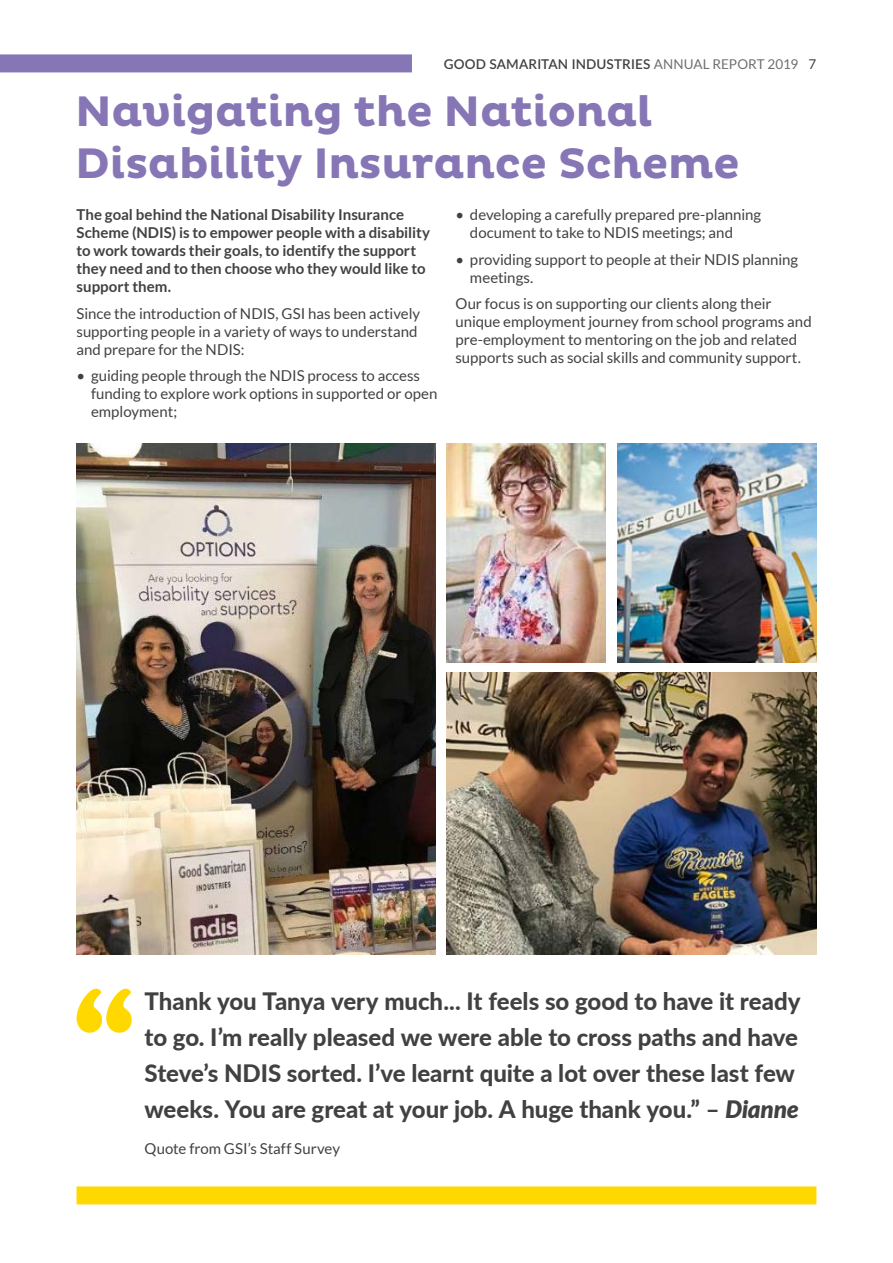
<style>
.page{position:relative;width:893px;height:1263px;background:#fff}
.page>*{position:absolute;margin:0;border:0;box-sizing:border-box;transform-origin:0 0}
.t1{font:700 43.5px/52.2px "Pluto";letter-spacing:-.01em;color:#8676b6}
.t2{font:800 24px/36px "Lato";color:#414142}
.t3{font:15px/18px "Lato";color:#414142}
.t4{font:700 15px/18px "Lato";color:#414142}
.t5{font:600 13.5px "Lato";letter-spacing:.01em;color:#414142}
.t6{font:13.5px "Lato";color:#6d6f71}
.s1{font-weight:400;color:#6d6f71}
.s2{color:#414142}
.s3{font-weight:900;font-style:italic}
</style>
<div class="page">
<svg style="left:77px;top:989px;width:55px;height:44px"></svg>
<div style="left:77px;top:1186px;width:739px;height:18px;background:#ffd800"></div>
<img style="left:618px;top:444px;width:198px;height:219px">
<img style="left:77px;top:444px;width:359px;height:511px">
<img style="left:446px;top:673px;width:370px;height:282px">
<img style="left:446px;top:444px;width:159px;height:219px">
<div style="left:0;top:54px;width:412px;height:18px;background:#8676b6"></div>
<p class="t5" style="left:444px;top:54px;width:279px">GOOD SAMARITAN INDUSTRIES <span class="s1">Ann ual repor</span></p>
<p class="t6" style="left:757px;top:56px;width:61px">t 2019 <span class="s2">7</span></p>
<h1 class="t1" style="left:75px;top:87px;width:666px">Navigating the National<br>Disability Insurance Scheme</h1>
<p class="t4" style="left:77px;top:206px;width:355px">The goal behind the National Disability Insurance Scheme (NDIS) is to empower people with a disability to work towards their goals, to identify the support they need and to then choose who they would like to support them.</p>
<p class="t3" style="left:77px;top:304px;width:345px">Since the introduction of NDIS, GSI has been actively supporting people in a variety of ways to understand and prepare for the NDIS:</p>
<p class="t3" style="left:91px;top:367px;width:348px;text-indent:-14px">• guiding people through the NDIS process to access funding to explore work options in supported or open employment;</p>
<p class="t3" style="left:470px;top:206px;width:293px;text-indent:-14px">• developing a carefully prepared pre-planning document to take to NDIS meetings; and</p>
<p class="t3" style="left:470px;top:250px;width:330px;text-indent:-14px">• providing support to people at their NDIS planning meetings.</p>
<p class="t3" style="left:455px;top:295px;width:358px">Our focus is on supporting our clients along their unique employment journey from school programs and pre-employment to mentoring on the job and related supports such as social skills and community support.</p>
<p class="t2" style="left:145px;top:982px;width:657px">Thank you Tanya very much... It feels so good to have it ready to go. I’m really pleased we were able to cross paths and have Steve’s NDIS sorted. I’ve learnt quite a lot over these last few weeks. You are great at your job. A huge thank you.” – <span class="s3">Dianne</span></p>
<p class="t3" style="left:145px;top:1139px;width:197px">Quote from GSI’s Staff Survey</p>
</div>
